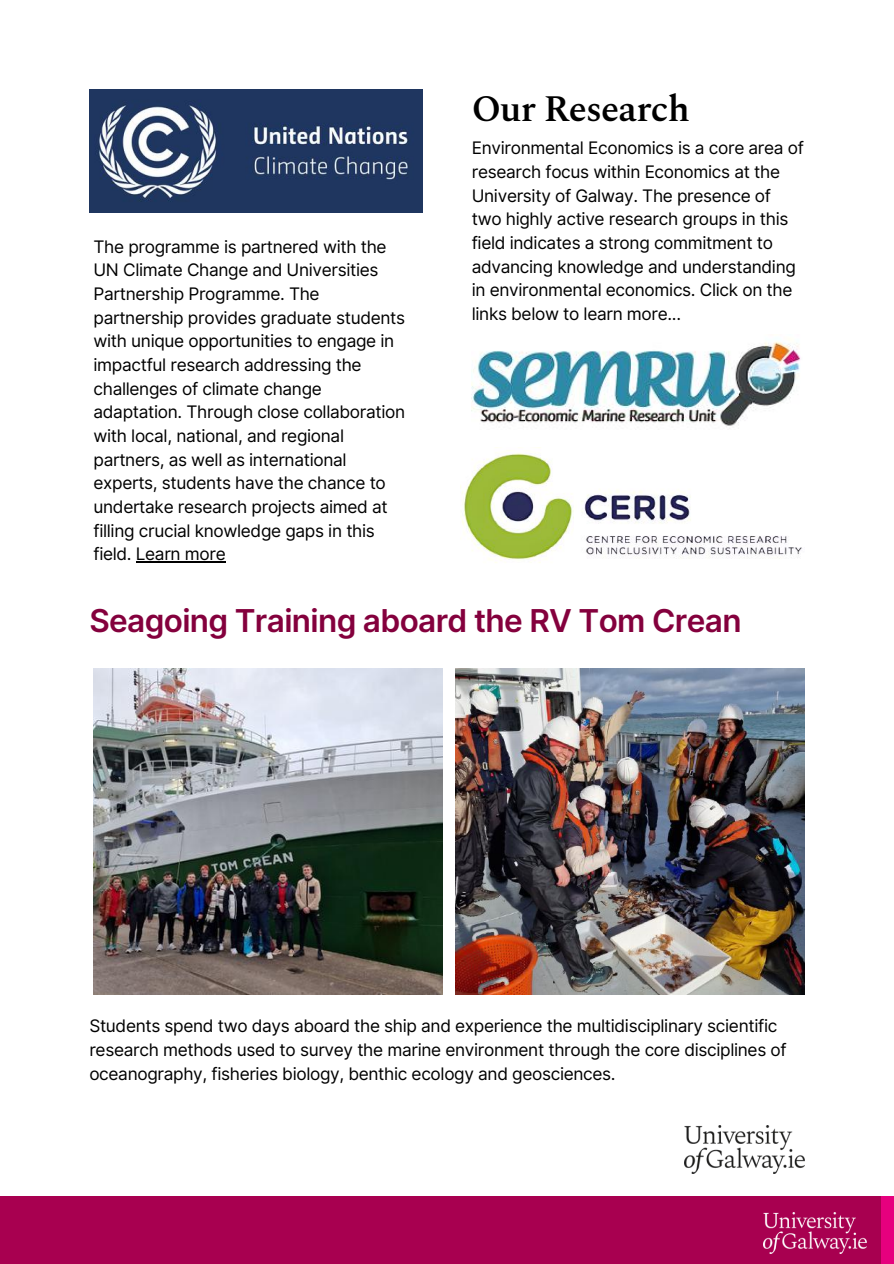
<style>
.page{position:relative;width:894px;height:1264px;background:#fff}
.page>*{position:absolute;margin:0;border:0;box-sizing:border-box;transform-origin:0 0}
.t1{font:600 36.75px "Spectral";letter-spacing:-.02em;color:#000}
.t2{font:600 31.5px "Inter";letter-spacing:-.02em;color:#84003d}
.t3{font:17.25px/23.7px "Inter";letter-spacing:-.02em;color:#000}
</style>
<div class="page">
<img style="left:684px;top:1125px;width:120px;height:48px">
<div style="left:0;top:1196px;width:893px;height:67px;background:#a80050"></div>
<div style="left:880px;top:1196px;width:13px;height:67px;background:#e6007e"></div>
<img style="left:93px;top:669px;width:349px;height:325px">
<img style="left:455px;top:669px;width:349px;height:325px">
<img style="left:471px;top:341px;width:330px;height:85px">
<img style="left:460px;top:447px;width:114px;height:116px">
<img style="left:89px;top:89px;width:333px;height:123px">
<hr style="left:136px;top:561px;width:89px;height:1px;background:#000">
<img style="left:581px;top:490px;width:221px;height:69px">
<img style="left:763px;top:1212px;width:103px;height:41px">
<p class="t3" style="left:93px;top:235px;width:313px">The programme is partnered with the UN Climate Change and Universities Partnership Programme. The partnership provides graduate students with unique opportunities to engage in impactful research addressing the challenges of climate change adaptation. Through close collaboration with local, national, and regional partners, as well as international experts, students have the chance to undertake research projects aimed at filling crucial knowledge gaps in this field. Learn more</p>
<h1 class="t1" style="left:471px;top:82px;width:220px">Our Research</h1>
<p class="t3" style="left:471px;top:136px;width:333px">Environmental Economics is a core area of research focus within Economics at the University of Galway. The presence of two highly active research groups in this field indicates a strong commitment to advancing knowledge and understanding in environmental economics. Click on the links below to learn more...</p>
<h2 class="t2" style="left:89px;top:601px;width:653px">Seagoing Training aboard the RV Tom Crean</h2>
<p class="t3" style="left:89px;top:1014px;width:698px">Students spend two days aboard the ship and experience the multidisciplinary scientific research methods used to survey the marine environment through the core disciplines of oceanography, fisheries biology, benthic ecology and geosciences.</p>
</div>
